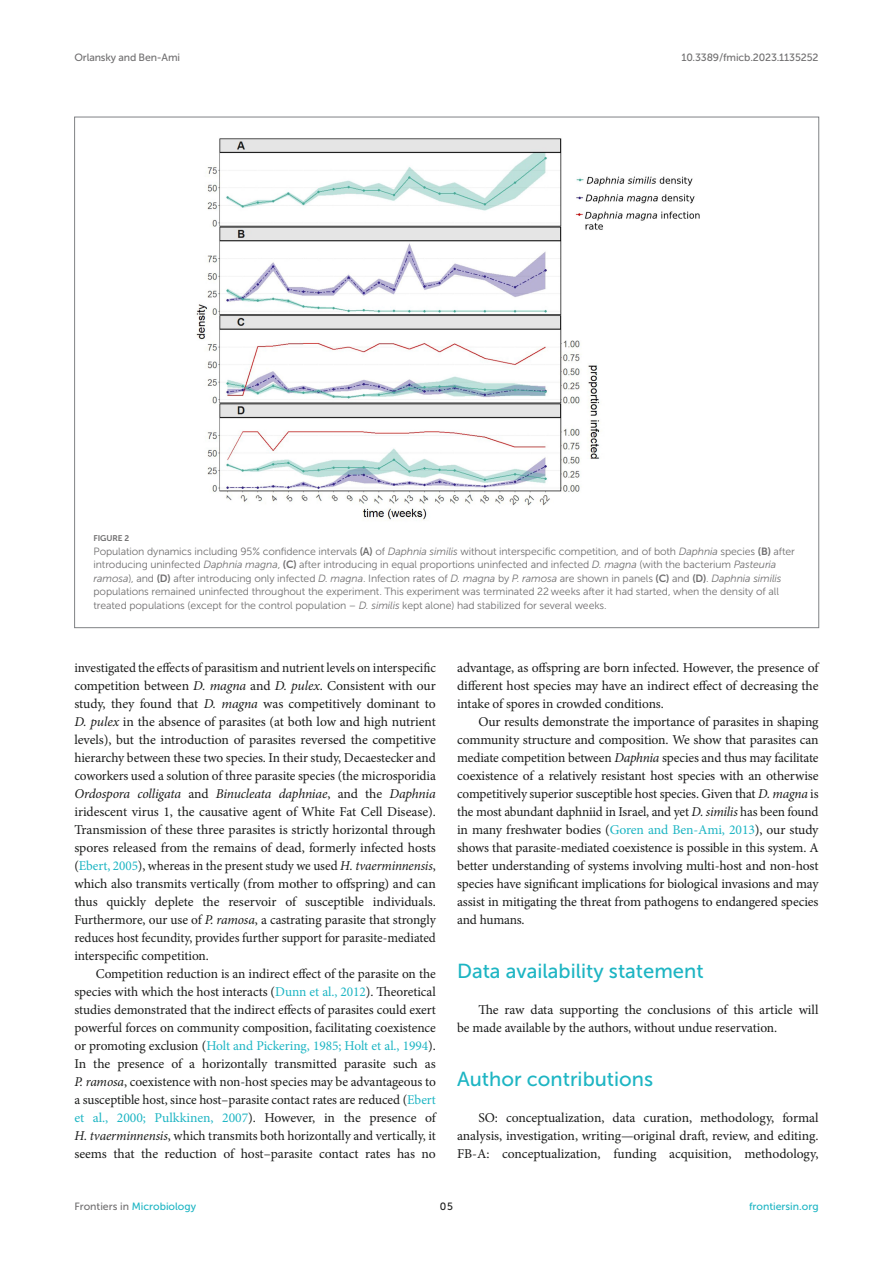
<style>
.page{position:relative;width:893px;height:1263px;background:#fff}
.page>*{position:absolute;margin:0;border:0;box-sizing:border-box;transform-origin:0 0}
.HEAD_1{font:20.25px "Museo Sans 500";color:#1db5c3}
.TEXT{font:13.5px/18px "Minion Pro";letter-spacing:-.01em;color:#1b1c1b;text-align:justify}
.TEXT_FLUSH{font:13.5px/18px "Minion Pro";letter-spacing:-.005em;color:#1b1c1b}
.FIG_LEG{font:10.5px/13.5px "Museo Sans 300";letter-spacing:-.01em;color:#706f70}
.t1{font:10.5px "Museo Sans 500";letter-spacing:-.015em;color:#706f70}
.t2{font:10.5px "Museo Sans 500";color:#1db5c3}
.t3{font:10.5px "Museo Sans 500";color:#1b1c1b}
.FIG_HD{font:8.25px "Museo Sans 700";letter-spacing:-.01em;color:#706f70}
.s1{font-family:"Museo Sans 700"}
.s2{font-style:italic}
.s3{color:#1db5c3}
.s4{color:#706f70}
</style>
<div class="page">
<img style="left:196px;top:138px;width:504px;height:382px">
<p class="t1" style="left:74px;top:51px;width:107px">Orlansky and Ben-Ami</p>
<p class="t1" style="left:681px;top:51px;width:139px">10.3389/fmicb.2023.1135252</p>
<p class="FIG_HD" style="left:94px;top:534px;width:37px">FIGURE 2</p>
<p class="FIG_LEG" style="left:94px;top:544px;width:703px">Population dynamics including 95% confidence intervals <span class="s1">(A)</span> of <span class="s2">Daphnia similis</span> without interspecific competition, and of both <span class="s2">Daphnia</span> species <span class="s1">(B)</span> after introducing uninfected <span class="s2">Daphnia magna</span>, <span class="s1">(C)</span> after introducing in equal proportions uninfected and infected <span class="s2">D. magna</span> (with the bacterium <span class="s2">Pasteuria ramosa</span>), and <span class="s1">(D)</span> after introducing only infected <span class="s2">D. magna</span>. Infection rates of <span class="s2">D. magna</span> by <span class="s2">P. ramosa</span> are shown in panels <span class="s1">(C)</span> and <span class="s1">(D)</span>. <span class="s2">Daphnia similis </span>populations remained uninfected throughout the experiment. This experiment was terminated 22 weeks after it had started, when the density of all treated populations (except for the control population – <span class="s2">D. similis</span> kept alone) had stabilized for several weeks.</p>
<p class="TEXT" style="left:74px;top:659px;width:363px">investigated the effects of parasitism and nutrient levels on interspecific competition between <span class="s2">D. magna</span> and <span class="s2">D. pulex</span>. Consistent with our study, they found that <span class="s2">D. magna</span> was competitively dominant to <span class="s2">D. pulex</span> in the absence of parasites (at both low and high nutrient levels), but the introduction of parasites reversed the competitive hierarchy between these two species. In their study, Decaestecker and coworkers used a solution of three parasite species (the microsporidia <span class="s2">Ordospora colligata</span> and <span class="s2">Binucleata daphniae</span>, and the <span class="s2">Daphnia </span>iridescent virus 1, the causative agent of White Fat Cell Disease).<br>Transmission of these three parasites is strictly horizontal through spores released from the remains of dead, formerly infected hosts (<span class="s3">Ebert, 2005</span>), whereas in the present study we used <span class="s2">H. tvaerminnensis</span>, which also transmits vertically (from mother to offspring) and can thus quickly deplete the reservoir of susceptible individuals.<br>Furthermore, our use of <span class="s2">P. ramosa</span>, a castrating parasite that strongly reduces host fecundity, provides further support for parasite-mediated interspecific competition.</p>
<p class="TEXT" style="left:74px;top:965px;width:363px;text-indent:21px">Competition reduction is an indirect effect of the parasite on the species with which the host interacts (<span class="s3">Dunn et al., 2012</span>). Theoretical studies demonstrated that the indirect effects of parasites could exert powerful forces on community composition, facilitating coexistence or promoting exclusion (<span class="s3">Holt and Pickering, 1985; Holt et al., 1994</span>).<br>In the presence of a horizontally transmitted parasite such as <span class="s2">P. ramosa</span>, coexistence with non-host species may be advantageous to a susceptible host, since host–parasite contact rates are reduced (<span class="s3">Ebert et al., 2000; Pulkkinen, 2007</span>). However, in the presence of <span class="s2">H. tvaerminnensis</span>, which transmits both horizontally and vertically, it seems that the reduction of host–parasite contact rates has no</p>
<p class="TEXT" style="left:457px;top:659px;width:363px">advantage, as offspring are born infected. However, the presence of different host species may have an indirect effect of decreasing the intake of spores in crowded conditions.</p>
<p class="TEXT" style="left:457px;top:713px;width:363px;text-indent:21px">Our results demonstrate the importance of parasites in shaping community structure and composition. We show that parasites can mediate competition between <span class="s2">Daphnia</span> species and thus may facilitate coexistence of a relatively resistant host species with an otherwise competitively superior susceptible host species. Given that <span class="s2">D. magna</span> is the most abundant daphniid in Israel, and yet <span class="s2">D. similis</span> has been found in many freshwater bodies (<span class="s3">Goren and Ben-Ami, 2013</span>), our study shows that parasite-mediated coexistence is possible in this system. A better understanding of systems involving multi-host and non-host species have significant implications for biological invasions and may assist in mitigating the threat from pathogens to endangered species and humans.</p>
<p class="HEAD_1" style="left:457px;top:960px;width:248px">Data availability statement</p>
<p class="TEXT_FLUSH" style="left:457px;top:1001px;width:363px;text-indent:21px">The raw data supporting the conclusions of this article will be made available by the authors, without undue reservation.</p>
<p class="HEAD_1" style="left:457px;top:1068px;width:197px">Author contributions</p>
<p class="TEXT_FLUSH" style="left:457px;top:1109px;width:363px;text-align:justify;text-indent:21px">SO: conceptualization, data curation, methodology, formal analysis, investigation, writing—original draft, review, and editing.<br>FB-A: conceptualization, funding acquisition, methodology,</p>
<p class="t2" style="left:74px;top:1200px;width:123px"><span class="s4">Frontiers in</span> Microbiology</p>
<p class="t3" style="left:440px;top:1200px;width:14px">05</p>
<p class="t2" style="left:749px;top:1200px;width:71px">frontiersin.org</p>
</div>
